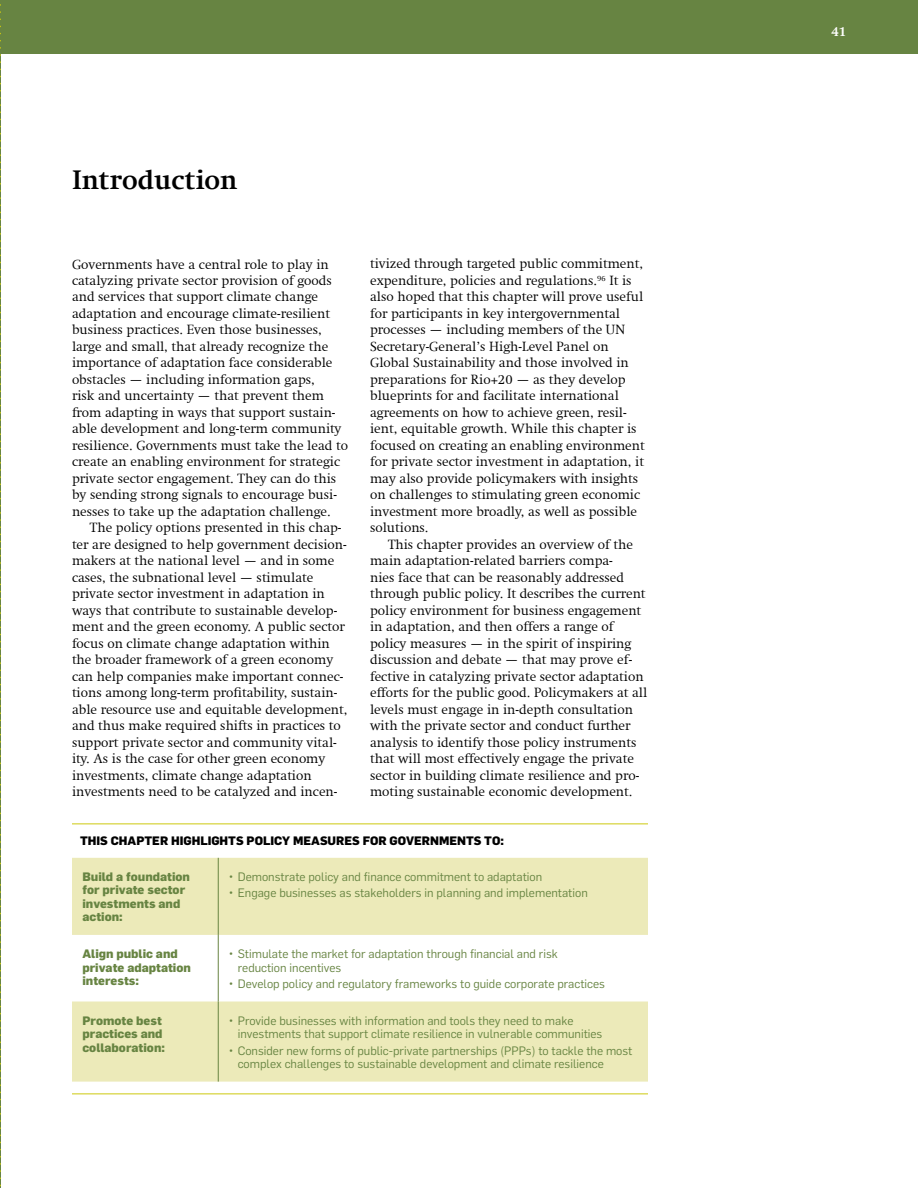
<style>
.page{position:relative;width:918px;height:1188px;background:#fff}
.page>*{position:absolute;margin:0;border:0;box-sizing:border-box;transform-origin:0 0}
.t1{font:700 27px "Swift Com";color:#000}
.t2{font:300 13.5px/16.5px "Swift Com";color:#000}
.t3{font:700 13.5px "Swift Com";color:#fff}
.t4{font:12px/13.5px "Flama";color:#678442}
.t5{font:800 12px/13.5px "Flama";color:#678442}
.t6{font:800 12px "Flama";color:#000}
</style>
<div class="page">
<div style="left:0;top:0;width:918px;height:54px;background:#678442"></div>
<svg style="left:72px;top:858px;width:576px;height:224px;fill:#eceab9"></svg>
<hr style="left:218px;top:858px;width:1px;height:77px;background:#678442">
<hr style="left:218px;top:935px;width:1px;height:67px;background:#678442">
<hr style="left:218px;top:1002px;width:1px;height:80px;background:#678442">
<hr style="left:72px;top:824px;width:576px;height:1px;background:#cdc90f">
<hr style="left:72px;top:1094px;width:576px;height:1px;background:#cdc90f">
<hr style="left:0;top:0;width:1px;height:1188px;background:#678442">
<h1 class="t1" style="left:72px;top:164px;width:167px">Introduction</h1>
<p class="t2" style="left:72px;top:256px;width:278px">Governments have a central role to play in catalyzing private sector provision of goods and services that support climate change adaptation and encourage climate-resilient business practices. Even those businesses, large and small, that already recognize the importance of adaptation face considerable obstacles — including information gaps,<br>risk and uncertainty — that prevent them from adapting in ways that support sustain&shy;able development and long-term community resilience. Governments must take the lead to create an enabling environment for strategic private sector engagement. They can do this by sending strong signals to encourage busi&shy;nesses to take up the adaptation challenge.</p>
<p class="t2" style="left:72px;top:520px;width:277px;text-indent:18px">The policy options presented in this chap&shy;ter are designed to help government decision&shy;makers at the national level — and in some cases, the subnational level — stimulate private sector investment in adaptation in ways that contribute to sustainable develop&shy;ment and the green economy. A public sector focus on climate change adaptation within the broader framework of a green economy can help companies make important connec&shy;tions among long-term profitability, sustain&shy;able resource use and equitable development, and thus make required shifts in practices to support private sector and community vital&shy;ity. As is the case for other green economy investments, climate change adaptation investments need to be catalyzed and incen-</p>
<p class="t2" style="left:370px;top:256px;width:276px">tivized through targeted public commitment, expenditure, policies and regulations.<sup>96</sup> It is also hoped that this chapter will prove useful for participants in key intergovernmental processes — including members of the UN Secretary-General’s High-Level Panel on Global Sustainability and those involved in preparations for Rio+20 — as they develop blueprints for and facilitate international agreements on how to achieve green, resil&shy;ient, equitable growth. While this chapter is focused on creating an enabling environment for private sector investment in adaptation, it may also provide policymakers with insights on challenges to stimulating green economic investment more broadly, as well as possible solutions.</p>
<p class="t2" style="left:370px;top:536px;width:279px;text-indent:18px">This chapter provides an overview of the main adaptation-related barriers compa-<br>nies face that can be reasonably addressed through public policy. It describes the current policy environment for business engagement in adaptation, and then offers a range of policy measures — in the spirit of inspiring discussion and debate — that may prove ef&shy;fective in catalyzing private sector adaptation efforts for the public good. Policymakers at all levels must engage in in-depth consultation with the private sector and conduct further analysis to identify those policy instruments that will most effectively engage the private sector in building climate resilience and pro&shy;moting sustainable economic development.</p>
<p class="t6" style="left:80px;top:833px;width:425px">This chapter highlights policy measures for governments to:</p>
<p class="t5" style="left:82px;top:869px;width:109px">Build a foundation for private sector investments and action:</p>
<p class="t4" style="left:229px;top:870px;width:315px">• Demonstrate policy and finance commitment to adaptation</p>
<p class="t4" style="left:229px;top:886px;width:361px">• Engage businesses as stakeholders in planning and implementation</p>
<p class="t5" style="left:82px;top:947px;width:110px">Align public and private adaptation interests:</p>
<p class="t4" style="left:238px;top:947px;width:322px;text-indent:-9px">• Stimulate the market for adaptation through financial and risk reduction incentives</p>
<p class="t4" style="left:229px;top:977px;width:378px">• Develop policy and regulatory frameworks to guide corporate practices</p>
<p class="t5" style="left:82px;top:1013px;width:84px">Promote best practices and collaboration:</p>
<p class="t4" style="left:238px;top:1013px;width:366px;text-indent:-9px">• Provide businesses with information and tools they need to make investments that support climate resilience in vulnerable communities</p>
<p class="t4" style="left:238px;top:1043px;width:396px;text-indent:-9px">• Consider new forms of public-private partnerships (PPPs) to tackle the most complex challenges to sustainable development and climate resilience</p>
<p class="t3" style="left:831px;top:23px;width:16px">41</p>
</div>
